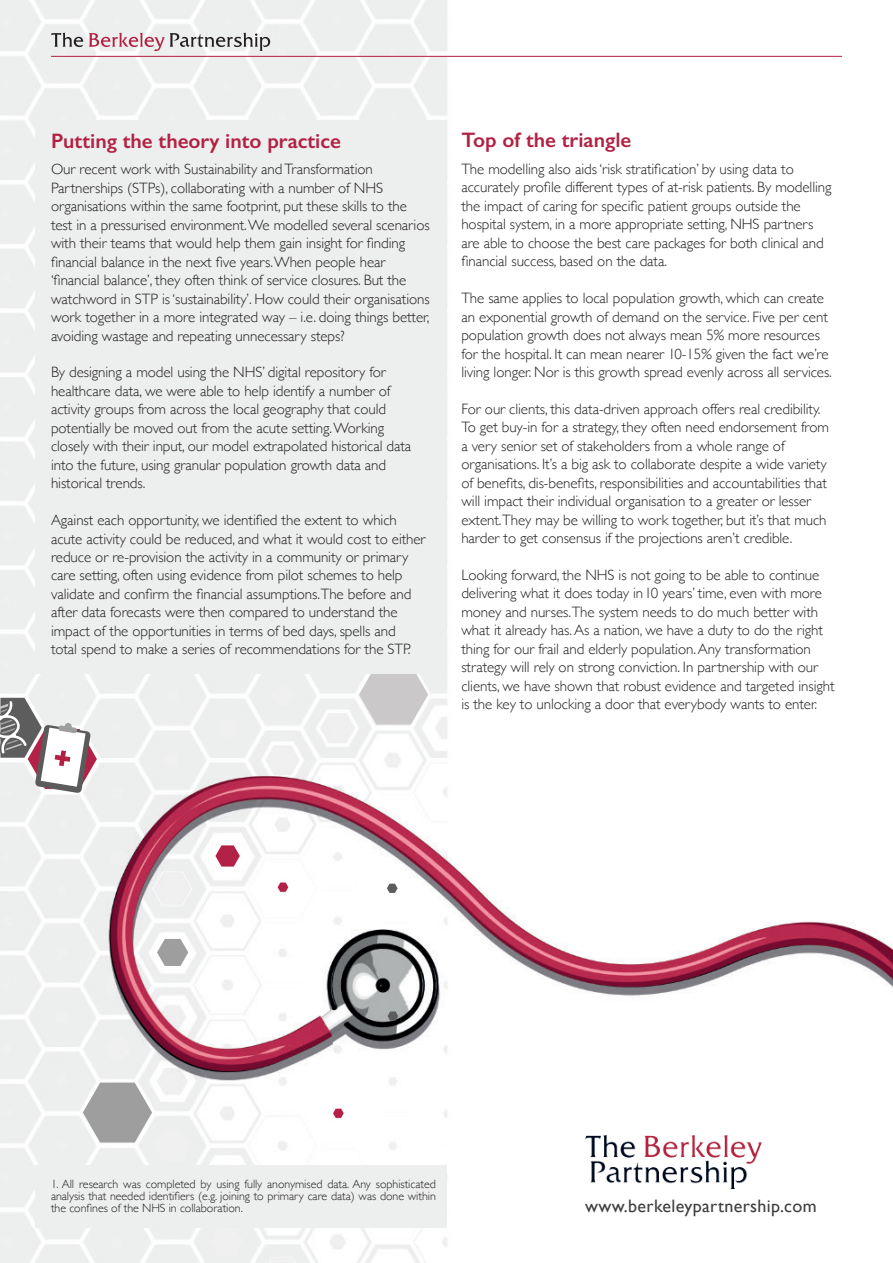
<style>
.page{position:relative;width:893px;height:1263px;background:#fff}
.page>*{position:absolute;margin:0;border:0;box-sizing:border-box;transform-origin:0 0}
.AH_Para_Head{font:600 21px "Gill Sans";color:#b22143}
.Para_Head_Para{font:18px "Gill Sans";letter-spacing:.02em;color:#3e3e3f}
.AH_Body{font:300 15px/18.5px "Gill Sans";letter-spacing:-.005em;color:#231f20}
.AH_Body-2{font:300 12px/12px "Gill Sans";letter-spacing:-.005em;color:#231f20;text-align:justify}
</style>
<div class="page">
<img style="left:0;top:0;width:893px;height:1263px">
<div style="left:35px;top:1165px;width:411px;height:62px;background:#edeeee"></div>
<svg style="left:278px;top:882px;width:10px;height:10px"></svg>
<svg style="left:387px;top:884px;width:11px;height:9px"></svg>
<svg style="left:333px;top:1109px;width:11px;height:9px"></svg>
<svg style="left:387px;top:1011px;width:11px;height:10px"></svg>
<svg style="left:215px;top:845px;width:25px;height:21px"></svg>
<svg style="left:157px;top:939px;width:31px;height:27px"></svg>
<svg style="left:83px;top:1082px;width:69px;height:60px;background:#b3b4b4"></svg>
<svg style="left:359px;top:673px;width:69px;height:51px;background:#d3d2d2"></svg>
<svg style="left:0;top:698px;width:97px;height:95px"></svg>
<div style="left:35px;top:120px;width:411px;height:553px;background:#edeeee"></div>
<svg style="left:51px;top:33px;width:32px;height:14px"></svg>
<svg style="left:89px;top:33px;width:181px;height:18px;background:#cdbdc1"></svg>
<img style="left:586px;top:1136px;width:175px;height:52px">
<hr style="left:51px;top:56px;width:791px;height:1px;background:#b22143">
<p class="AH_Para_Head" style="left:51px;top:128px;width:291px">Putting the theory into practice</p>
<p class="AH_Body" style="left:51px;top:160px;width:380px">Our recent work with Sustainability and Transformation Partnerships (STPs), collaborating with a number of NHS organisations within the same footprint, put these skills to the test in a pressurised environment. We modelled several scenarios with their teams that would help them gain insight for finding financial balance in the next five years. When people hear ‘financial balance’, they often think of service closures. But the watchword in STP is ‘sustainability’. How could their organisations work together in a more integrated way – i.e. doing things better, avoiding wastage and repeating unnecessary steps?</p>
<p class="AH_Body" style="left:51px;top:363px;width:362px">By designing a model using the NHS’ digital repository for healthcare data, we were able to help identify a number of activity groups from across the local geography that could potentially be moved out from the acute setting. Working closely with their input, our model extrapolated historical data into the future, using granular population growth data and historical trends.</p>
<p class="AH_Body" style="left:51px;top:510px;width:376px">Against each opportunity, we identified the extent to which acute activity could be reduced, and what it would cost to either reduce or re-provision the activity in a community or primary care setting, often using evidence from pilot schemes to help validate and confirm the financial assumptions.The before and after data forecasts were then compared to understand the impact of the opportunities in terms of bed days, spells and<br>total spend to make a series of recommendations for the STP.</p>
<p class="AH_Para_Head" style="left:461px;top:127px;width:172px">Top of the triangle</p>
<p class="AH_Body" style="left:461px;top:159px;width:372px">The modelling also aids ‘risk stratification’ by using data to accurately profile different types of at-risk patients. By modelling the impact of caring for specific patient groups outside the hospital system, in a more appropriate setting, NHS partners are able to choose the best care packages for both clinical and financial success, based on the data.</p>
<p class="AH_Body" style="left:461px;top:288px;width:372px">The same applies to local population growth, which can create an exponential growth of demand on the service. Five per cent population growth does not always mean 5% more resources for the hospital. It can mean nearer 10-15% given the fact we’re living longer. Nor is this growth spread evenly across all services.</p>
<p class="AH_Body" style="left:461px;top:399px;width:369px">For our clients, this data-driven approach offers real credibility.<br>To get buy-in for a strategy, they often need endorsement from a very senior set of stakeholders from a whole range of organisations. It’s a big ask to collaborate despite a wide variety of benefits, dis-benefits, responsibilities and accountabilities that will impact their individual organisation to a greater or lesser extent.They may be willing to work together, but it’s that much harder to get consensus if the projections aren’t credible.</p>
<p class="AH_Body" style="left:461px;top:565px;width:375px">Looking forward, the NHS is not going to be able to continue delivering what it does today in 10 years’ time, even with more money and nurses.The system needs to do much better with what it already has. As a nation, we have a duty to do the right thing for our frail and elderly population. Any transformation strategy will rely on strong conviction. In partnership with our clients, we have shown that robust evidence and targeted insight is the key to unlocking a door that everybody wants to enter.</p>
<p class="AH_Body-2" style="left:51px;top:1177px;width:386px">1. All research was completed by using fully anonymised data. Any sophisticated analysis that needed identifiers (e.g. joining to primary care data) was done within the confines of the NHS in collaboration.</p>
<p class="Para_Head_Para" style="left:585px;top:1195px;width:233px">www.berkeleypartnership.com</p>
</div>
